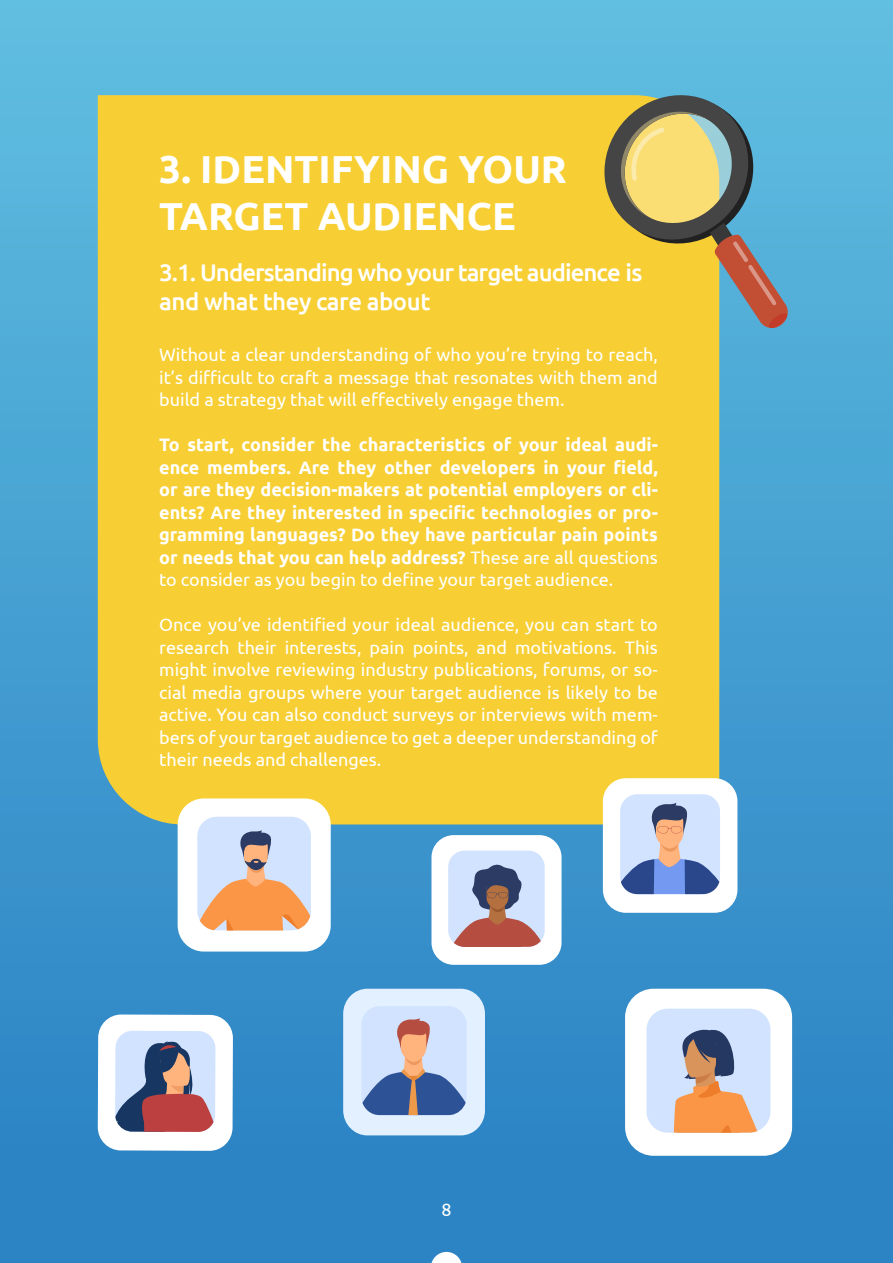
<style>
.page{position:relative;width:893px;height:1263px;background:#fff}
.page>*{position:absolute;margin:0;border:0;box-sizing:border-box;transform-origin:0 0}
.t1{font:700 39px/46.8px "Ubuntu";color:#fff}
.t2{font:500 24px/28.8px "Ubuntu";letter-spacing:-.04em;color:#fff}
.t3{font:18px/22.5px "Ubuntu";color:#fff;text-align:justify}
.t4{font:700 18px/22.5px "Ubuntu";color:#fff;text-align:justify}
.s1{font-weight:400}
</style>
<div class="page">
<div style="left:0;top:0;width:893px;height:1263px;background:linear-gradient(to bottom,#61bee0,#287fc2)"></div>
<div style="left:98px;top:95px;width:621px;height:729px;background:#f7cf35"></div>
<svg style="left:594px;top:86px;width:196px;height:244px;background:#a9aa72"></svg>
<div style="left:178px;top:798px;width:153px;height:153px;background:#fff;border-radius:26px"></div>
<svg style="left:197px;top:817px;width:114px;height:113px;background:#dac1b5"></svg>
<div style="left:431px;top:835px;width:131px;height:130px;background:#fff;border-radius:22px"></div>
<svg style="left:448px;top:850px;width:97px;height:97px;background:#b4a6b6"></svg>
<div style="left:625px;top:989px;width:167px;height:167px;background:#fff;border-radius:29px"></div>
<svg style="left:646px;top:1009px;width:124px;height:123px;background:#cbbfc1"></svg>
<div style="left:343px;top:989px;width:142px;height:146px;background:#e3f0ff;border-radius:25px"></div>
<svg style="left:361px;top:1006px;width:106px;height:109px;background:#a7afcb"></svg>
<div style="left:603px;top:778px;width:134px;height:135px;background:#fff;border-radius:23px"></div>
<svg style="left:620px;top:794px;width:100px;height:100px;background:#a8b3d3"></svg>
<div style="left:98px;top:1014px;width:135px;height:137px;background:#fff;border-radius:23px"></div>
<svg style="left:115px;top:1031px;width:100px;height:101px;background:#a590a2"></svg>
<svg style="left:431px;top:1252px;width:31px;height:11px"></svg>
<h1 class="t1" style="left:159px;top:145px;width:409px">3. IDENTIFYING YOUR<br>TARGET AUDIENCE</h1>
<h2 class="t2" style="left:159px;top:257px;width:485px">3.1. Understanding who your target audience is and what they care about</h2>
<p class="t3" style="left:159px;top:343px;width:500px">Without a clear understanding of who you’re trying to reach, it’s difficult to craft a message that resonates with them and build a strategy that will effectively engage them.</p>
<p class="t4" style="left:159px;top:433px;width:500px">To start, consider the characteristics of your ideal audi&shy;ence members. Are they other developers in your field, or are they decision-makers at potential employers or cli&shy;ents? Are they interested in specific technologies or pro&shy;gramming languages? Do they have particular pain points or needs that you can help address? <span class="s1">These are all questions to consider as you begin to define your target audience.</span></p>
<p class="t3" style="left:159px;top:613px;width:500px">Once you’ve identified your ideal audience, you can start to research their interests, pain points, and motivations. This might involve reviewing industry publications, forums, or so&shy;cial media groups where your target audience is likely to be active. You can also conduct surveys or interviews with mem&shy;bers of your target audience to get a deeper understanding of their needs and challenges.</p>
<p class="t3" style="left:441px;top:1198px;width:12px">8</p>
</div>
